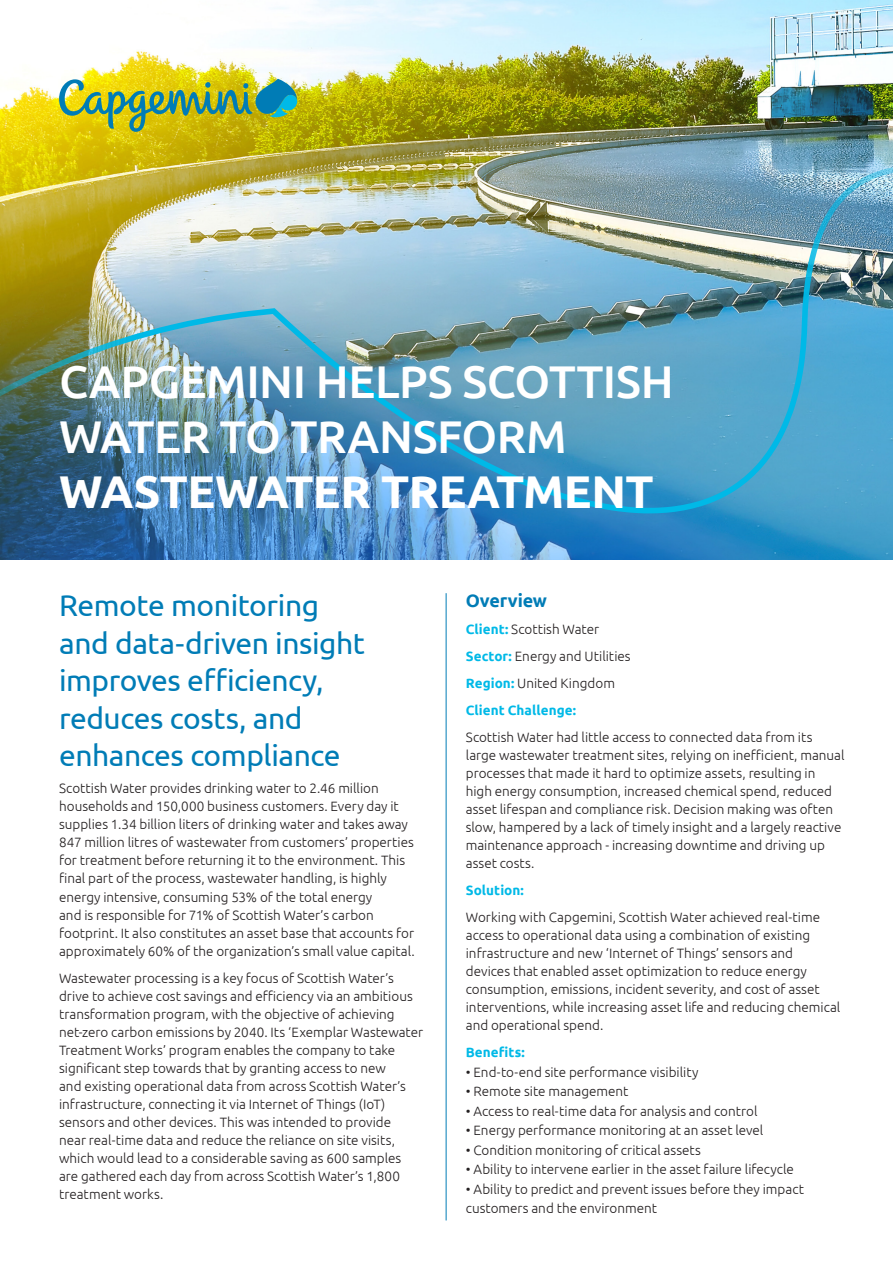
<style>
.page{position:relative;width:893px;height:1263px;background:#fff}
.page>*{position:absolute;margin:0;border:0;box-sizing:border-box;transform-origin:0 0}
.chapter-intro{font:700 45.9px/55.1px "Ubuntu";letter-spacing:-.015em;color:#fff}
.chapter-intro-2{font:500 45.9px "Ubuntu";letter-spacing:-.01em;color:#fff}
.text{font:30px/37.5px "Ubuntu";letter-spacing:-.015em;color:#007cb6}
.text-2{font:700 18px "Ubuntu";letter-spacing:-.005em;color:#007cb6}
.text-3{font:300 13.5px/18px "Ubuntu";color:#231f20}
.text-4{font:700 13.5px "Ubuntu";letter-spacing:.005em;color:#00b9e7}
.s1{font-weight:500}
.s2{font-weight:700;color:#00b9e7}
</style>
<div class="page">
<img style="left:0;top:0;width:893px;height:165px">
<img style="left:0;top:165px;width:893px;height:394px">
<hr style="left:446px;top:593px;width:1px;height:627px;background:#007cb6">
<svg style="left:59px;top:79px;width:238px;height:53px;background:#9db442"></svg>
<p class="chapter-intro-2" style="left:59px;top:353px;width:616px">CAPGEMINI HELPS SCOTTISH</p>
<p class="chapter-intro" style="left:59px;top:408px;width:596px"><span class="s1">WATER TO TRANSFORM<br></span>WASTEWATER TREATMENT</p>
<p class="text" style="left:59px;top:586px;width:307px">Remote monitoring and data-driven insight improves efficiency, reduces costs, and enhances compliance</p>
<p class="text-3" style="left:59px;top:779px;width:357px">Scottish Water provides drinking water to 2.46 million households and 150,000 business customers. Every day it supplies 1.34 billion liters of drinking water and takes away 847 million litres of wastewater from customers’ properties for treatment before returning it to the environment. This final part of the process, wastewater handling, is highly energy intensive, consuming 53% of the total energy<br>and is responsible for 71% of Scottish Water’s carbon footprint. It also constitutes an asset base that accounts for approximately 60% of the organization’s small value capital.</p>
<p class="text-3" style="left:59px;top:968px;width:366px">Wastewater processing is a key focus of Scottish Water’s drive to achieve cost savings and efficiency via an ambitious transformation program, with the objective of achieving net-zero carbon emissions by 2040. Its ‘Exemplar Wastewater Treatment Works’ program enables the company to take significant step towards that by granting access to new<br>and existing operational data from across Scottish Water’s infrastructure, connecting it via Internet of Things (IoT) sensors and other devices. This was intended to provide<br>near real-time data and reduce the reliance on site visits, which would lead to a considerable saving as 600 samples are gathered each day from across Scottish Water’s 1,800 treatment works.</p>
<p class="text-2" style="left:466px;top:590px;width:83px">Overview</p>
<p class="text-3" style="left:466px;top:620px;width:135px"><span class="s2">Client:</span> Scottish Water</p>
<p class="text-3" style="left:466px;top:647px;width:166px"><span class="s2">Sector:</span> Energy and Utilities</p>
<p class="text-3" style="left:466px;top:674px;width:151px"><span class="s2">Region:</span> United Kingdom</p>
<p class="text-4" style="left:466px;top:702px;width:112px">Client Challenge:</p>
<p class="text-3" style="left:466px;top:728px;width:380px">Scottish Water had little access to connected data from its large wastewater treatment sites, relying on inefficient, manual processes that made it hard to optimize assets, resulting in high energy consumption, increased chemical spend, reduced asset lifespan and compliance risk. Decision making was often slow, hampered by a lack of timely insight and a largely reactive maintenance approach - increasing downtime and driving up asset costs.</p>
<p class="text-4" style="left:466px;top:882px;width:60px">Solution:</p>
<p class="text-3" style="left:466px;top:908px;width:376px">Working with Capgemini, Scottish Water achieved real-time access to operational data using a combination of existing infrastructure and new ‘Internet of Things’ sensors and devices that enabled asset optimization to reduce energy consumption, emissions, incident severity, and cost of asset interventions, while increasing asset life and reducing chemical and operational spend.</p>
<p class="text-4" style="left:466px;top:1044px;width:60px">Benefits:</p>
<p class="text-3" style="left:466px;top:1062px;width:234px">• End-to-end site performance visibility</p>
<p class="text-3" style="left:466px;top:1082px;width:164px">• Remote site management</p>
<p class="text-3" style="left:466px;top:1101px;width:293px">• Access to real-time data for analysis and control</p>
<p class="text-3" style="left:466px;top:1121px;width:299px">• Energy performance monitoring at an asset level</p>
<p class="text-3" style="left:466px;top:1140px;width:237px">• Condition monitoring of critical assets</p>
<p class="text-3" style="left:466px;top:1160px;width:330px">• Ability to intervene earlier in the asset failure lifecycle</p>
<p class="text-3" style="left:466px;top:1179px;width:340px">• Ability to predict and prevent issues before they impact</p>
<p class="text-3" style="left:466px;top:1199px;width:193px">customers and the environment</p>
</div>
